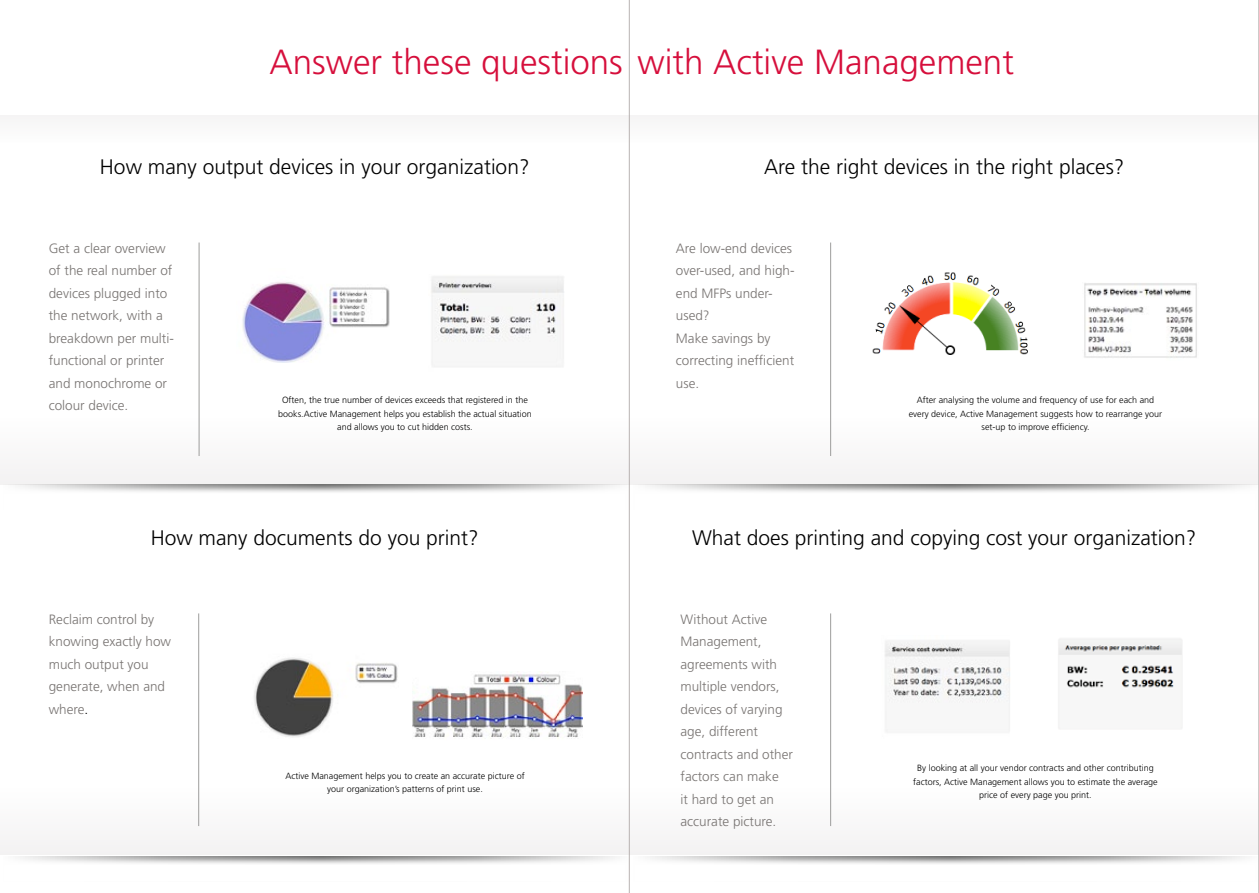
<style>
.page{position:relative;width:1259px;height:893px;background:#fff}
.page>*{position:absolute;margin:0;border:0;box-sizing:border-box;transform-origin:0 0}
.t1{font:300 34.95px "Frutiger";color:#d60f3c}
.t2{font:300 21px "Frutiger";color:#000}
.t3{font:300 13.5px/22.5px "Frutiger";color:#787472}
.t4{font:300 9px/13.5px "Frutiger";color:#000;text-align:center}
.s1{color:#000}
</style>
<div class="page">
<div style="left:0;top:789px;width:629px;height:66px;background:#f8f8f8"></div>
<div style="left:629px;top:789px;width:630px;height:66px;background:#f8f8f8"></div>
<div style="left:0;top:418px;width:629px;height:66px;background:#f8f8f8"></div>
<div style="left:629px;top:418px;width:630px;height:66px;background:#f8f8f8"></div>
<div style="left:629px;top:116px;width:630px;height:27px;background:#faf9f9"></div>
<div style="left:0;top:116px;width:629px;height:27px;background:#faf9f9"></div>
<img style="left:1084px;top:283px;width:113px;height:75px">
<img style="left:872px;top:272px;width:156px;height:83px">
<img style="left:412px;top:674px;width:170px;height:65px">
<img style="left:242px;top:282px;width:148px;height:80px">
<img style="left:431px;top:276px;width:133px;height:91px">
<hr style="left:198px;top:613px;width:1px;height:213px;background:#9d9d9c">
<hr style="left:830px;top:613px;width:1px;height:213px;background:#9d9d9c">
<hr style="left:830px;top:243px;width:1px;height:213px;background:#9d9d9c">
<hr style="left:199px;top:243px;width:1px;height:213px;background:#9d9d9c">
<img style="left:885px;top:640px;width:125px;height:92px">
<img style="left:1058px;top:638px;width:124px;height:91px">
<img style="left:254px;top:657px;width:144px;height:80px">
<div style="left:0;top:854px;width:629px;height:29px;background:#000;opacity:.6"></div>
<div style="left:0;top:483px;width:629px;height:28px;background:#000;opacity:.6"></div>
<div style="left:629px;top:854px;width:630px;height:29px;background:#000;opacity:.6"></div>
<div style="left:629px;top:483px;width:630px;height:28px;background:#000;opacity:.6"></div>
<hr style="left:629px;top:0;width:1px;height:893px;background:#b9b3b2">
<hr style="left:1258px;top:0;width:1px;height:893px;background:#b9b3b2">
<h1 class="t1" style="left:270px;top:42px;width:746px">Answer these questions with Active Management</h1>
<h2 class="t2" style="left:100px;top:155px;width:431px">How many output devices in your organization?</h2>
<h2 class="t2" style="left:764px;top:155px;width:362px">Are the right devices in the right places?</h2>
<h3 class="t3" style="left:49px;top:237px;width:127px">Get a clear overview of the real number of devices plugged into the network, with a breakdown per multi&shy;functional or printer and monochrome or colour device.</h3>
<h3 class="t3" style="left:676px;top:237px;width:120px">Are low-end devices over-used, and high&shy;end MFPs under&shy;used?<br>Make savings by correcting inefficient use.</h3>
<p class="t4" style="left:278px;top:394px;width:255px">Often, the true number of devices exceeds that registered in the books.Active Management helps you establish the actual situation and allows you to cut hidden costs.</p>
<p class="t4" style="left:909px;top:394px;width:255px">After analysing the volume and frequency of use for each and every device, Active Management suggests how to rearrange your set-up to improve efficiency.</p>
<h2 class="t2" style="left:151px;top:526px;width:329px">How many documents do you print?</h2>
<h2 class="t2" style="left:692px;top:526px;width:506px">What does printing and copying cost your organization?</h2>
<h3 class="t3" style="left:49px;top:608px;width:124px">Reclaim control by knowing exactly how much output you generate, when and where<span class="s1">.</span></h3>
<h3 class="t3" style="left:680px;top:608px;width:114px">Without Active<br>Management, agreements with multiple vendors, devices of varying age, different contracts and other factors can make<br>it hard to get an accurate picture.</h3>
<p class="t4" style="left:285px;top:769px;width:241px">Active Management helps you to create an accurate picture of your organization’s patterns of print use.</p>
<p class="t4" style="left:913px;top:761px;width:246px">By looking at all your vendor contracts and other contributing factors, Active Management allows you to estimate the average price of every page you print.</p>
</div>
